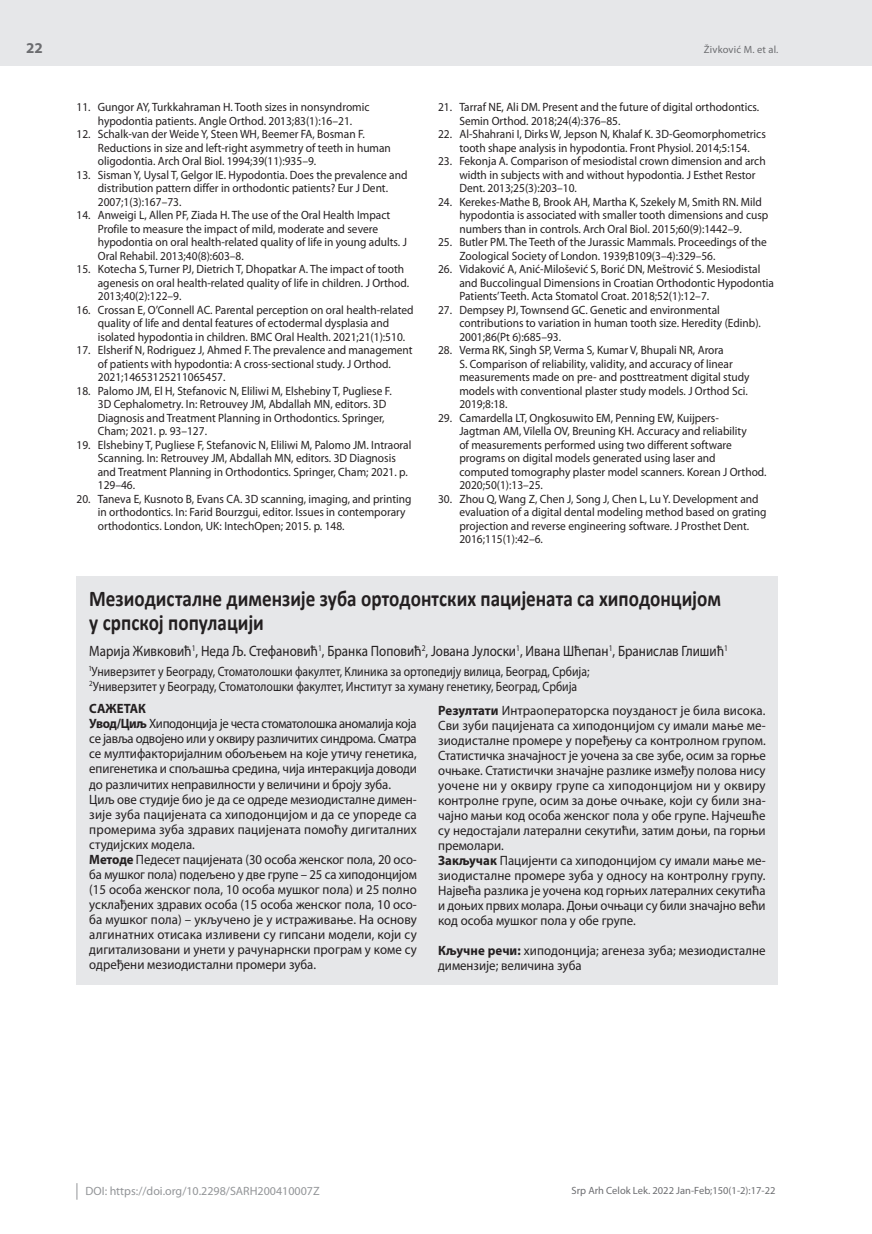
<style>
.page{position:relative;width:872px;height:1234px;background:#fff}
.page>*{position:absolute;margin:0;border:0;box-sizing:border-box;transform-origin:0 0}
.t1{font:700 22.5px/24px "Calibri";color:#231f20;scale:.85 1}
.t2{font:15px "Myriad Pro";color:#231f20;scale:.87 1}
.t3{font:700 15px "Myriad Pro";color:#6c6d70}
.t4{font:13.5px/15px "Myriad Pro";color:#231f20;scale:.94 1}
.t5{font:13.5px/15px "Myriad Pro";color:#231f20;scale:.96 1}
.t6{font:13.5px/15px "Myriad Pro";color:#231f20;scale:.87 1}
.t7{font:12px/13.5px "Myriad Pro";color:#231f20;scale:.95 1}
.t8{font:12px "Myriad Pro";color:#939598}
.t9{font:10.5px "Myriad Pro";color:#6c6d70}
.s1{font-weight:700}
</style>
<div class="page">
<div style="left:0;top:0;width:872px;height:66px;background:#e6e7e9"></div>
<svg style="left:77px;top:1183px;width:1px;height:16px"></svg>
<div style="left:77px;top:576px;width:701px;height:407px;background:#e6e7e9"></div>
<p class="t3" style="left:26px;top:38px;width:18px">22</p>
<p class="t7" style="left:77px;top:100px;width:310px;text-align:center">11. Gungor AY, Turkkahraman H. Tooth sizes in nonsyndromic hypodontia patients. Angle Orthod. 2013;83(1):16–21.</p>
<p class="t7" style="left:98px;top:127px;width:310px;text-indent:-21px">12. Schalk-van der Weide Y, Steen WH, Beemer FA, Bosman F.<br>Reductions in size and left-right asymmetry of teeth in human oligodontia. Arch Oral Biol. 1994;39(11):935–9.</p>
<p class="t7" style="left:98px;top:168px;width:327px;text-indent:-21px">13. Sisman Y, Uysal T, Gelgor IE. Hypodontia. Does the prevalence and distribution pattern differ in orthodontic patients? Eur J Dent.<br>2007;1(3):167–73.</p>
<p class="t7" style="left:98px;top:208px;width:327px;text-indent:-21px">14. Anweigi L, Allen PF, Ziada H. The use of the Oral Health Impact Profile to measure the impact of mild, moderate and severe hypodontia on oral health-related quality of life in young adults. J Oral Rehabil. 2013;40(8):603–8.</p>
<p class="t7" style="left:98px;top:262px;width:329px;text-indent:-21px">15. Kotecha S, Turner PJ, Dietrich T, Dhopatkar A. The impact of tooth agenesis on oral health-related quality of life in children. J Orthod.<br>2013;40(2):122–9.</p>
<p class="t7" style="left:98px;top:303px;width:334px;text-indent:-21px">16. Crossan E, O’Connell AC. Parental perception on oral health-related quality of life and dental features of ectodermal dysplasia and isolated hypodontia in children. BMC Oral Health. 2021;21(1):510.</p>
<p class="t7" style="left:98px;top:343px;width:333px;text-indent:-21px">17. Elsherif N, Rodriguez J, Ahmed F. The prevalence and management of patients with hypodontia: A cross-sectional study. J Orthod.<br>2021;14653125211065457.</p>
<p class="t7" style="left:98px;top:384px;width:311px;text-indent:-21px">18. Palomo JM, El H, Stefanovic N, Eliliwi M, Elshebiny T, Pugliese F.<br>3D Cephalometry. In: Retrouvey JM, Abdallah MN, editors. 3D Diagnosis and Treatment Planning in Orthodontics. Springer, Cham; 2021. p. 93–127.</p>
<p class="t7" style="left:98px;top:438px;width:332px;text-indent:-21px">19. Elshebiny T, Pugliese F, Stefanovic N, Eliliwi M, Palomo JM. Intraoral Scanning. In: Retrouvey JM, Abdallah MN, editors. 3D Diagnosis and Treatment Planning in Orthodontics. Springer, Cham; 2021. p.<br>129–46.</p>
<p class="t7" style="left:98px;top:492px;width:332px;text-indent:-21px">20. Taneva E, Kusnoto B, Evans CA. 3D scanning, imaging, and printing in orthodontics. In: Farid Bourzgui, editor. Issues in contemporary orthodontics. London, UK: IntechOpen; 2015. p. 148.</p>
<p class="t9" style="left:704px;top:43px;width:76px">Živković M. et al.</p>
<p class="t7" style="left:459px;top:100px;width:317px;text-indent:-21px">21. Tarraf NE, Ali DM. Present and the future of digital orthodontics.<br>Semin Orthod. 2018;24(4):376–85.</p>
<p class="t7" style="left:438px;top:127px;width:346px;text-align:center">22. Al-Shahrani I, Dirks W, Jepson N, Khalaf K. 3D-Geomorphometrics tooth shape analysis in hypodontia. Front Physiol. 2014;5:154.</p>
<p class="t7" style="left:459px;top:154px;width:324px;text-indent:-21px">23. Fekonja A. Comparison of mesiodistal crown dimension and arch width in subjects with and without hypodontia. J Esthet Restor<br>Dent. 2013;25(3):203–10.</p>
<p class="t7" style="left:459px;top:195px;width:327px;text-indent:-21px">24. Kerekes-Mathe B, Brook AH, Martha K, Szekely M, Smith RN. Mild hypodontia is associated with smaller tooth dimensions and cusp numbers than in controls. Arch Oral Biol. 2015;60(9):1442–9.</p>
<p class="t7" style="left:459px;top:235px;width:325px;text-indent:-21px">25. Butler PM. The Teeth of the Jurassic Mammals. Proceedings of the<br>Zoological Society of London. 1939;B109(3–4):329–56.</p>
<p class="t7" style="left:459px;top:262px;width:333px;text-indent:-21px">26. Vidaković A, Anić-Milošević S, Borić DN, Meštrović S. Mesiodistal and Buccolingual Dimensions in Croatian Orthodontic Hypodontia<br>Patients’ Teeth. Acta Stomatol Croat. 2018;52(1):12–7.</p>
<p class="t7" style="left:459px;top:303px;width:319px;text-indent:-21px">27. Dempsey PJ, Townsend GC. Genetic and environmental contributions to variation in human tooth size. Heredity (Edinb).<br>2001;86(Pt 6):685–93.</p>
<p class="t7" style="left:459px;top:343px;width:307px;text-indent:-21px">28. Verma RK, Singh SP, Verma S, Kumar V, Bhupali NR, Arora<br>S. Comparison of reliability, validity, and accuracy of linear measurements made on pre- and posttreatment digital study models with conventional plaster study models. J Orthod Sci.<br>2019;8:18.</p>
<p class="t7" style="left:459px;top:411px;width:325px;text-indent:-21px">29. Camardella LT, Ongkosuwito EM, Penning EW, Kuijpers-<br>Jagtman AM, Vilella OV, Breuning KH. Accuracy and reliability<br>of measurements performed using two different software programs on digital models generated using laser and computed tomography plaster model scanners. Korean J Orthod.<br>2020;50(1):13–25.</p>
<p class="t7" style="left:459px;top:492px;width:325px;text-indent:-21px">30. Zhou Q, Wang Z, Chen J, Song J, Chen L, Lu Y. Development and evaluation of a digital dental modeling method based on grating projection and reverse engineering software. J Prosthet Dent.<br>2016;115(1):42–6.</p>
<h1 class="t1" style="left:89px;top:586px;width:744px">Мезиодисталне димензије зуба ортодонтских пацијената са хиподонцијом у српској популацији</h1>
<p class="t2" style="left:89px;top:642px;width:735px">Марија Живковић<sup>1</sup>, Неда Љ. Стефановић<sup>1</sup>, Бранка Поповић<sup>2</sup>, Јована Јулоски<sup>1</sup>, Ивана Шћепан<sup>1</sup>, Бранислав Глишић<sup>1</sup></p>
<p class="t6" style="left:89px;top:663px;width:576px"><sup>1</sup>Универзитет у Београду, Стоматолошки факултет, Клиника за ортопедију вилица, Београд, Србија;<br><sup>2</sup>Универзитет у Београду, Стоматолошки факултет, Институт за хуману генетику, Београд, Србија</p>
<p class="t4" style="left:89px;top:701px;width:350px"><span class="s1">САЖЕТАК<br>Увод/Циљ</span> Хиподонција је честа стоматолошка аномалија која се јавља одвојено или у оквиру различитих синдрома. Сматра се мултифакторијалним обољењем на које утичу генетика, епигенетика и спољашња средина, чија интеракција доводи до различитих неправилности у величини и броју зуба.<br>Циљ ове студије био је да се одреде мезиодисталне димен&shy;зије зуба пацијената са хиподонцијом и да се упореде са промерима зуба здравих пацијената помоћу дигиталних студијских модела.<br><span class="s1">Методе</span> Педесет пацијената (30 особа женског пола, 20 осо&shy;ба мушког пола) подељено у две групе – 25 са хиподонцијом (15 особа женског пола, 10 особа мушког пола) и 25 полно усклађених здравих особа (15 особа женског пола, 10 осо&shy;ба мушког пола) – укључено је у истраживање. На основу алгинатних отисака изливени су гипсани модели, који су дигитализовани и унети у рачунарнски програм у коме су одређени мезиодистални промери зуба.</p>
<p class="t5" style="left:438px;top:702px;width:343px"><span class="s1">Резултати</span> Интраоператорска поузданост је била висока.<br>Сви зуби пацијената са хиподонцијом су имали мање ме&shy;зиодисталне промере у поређењу са контролном групом.<br>Статистичка значајност је уочена за све зубе, осим за горње очњаке. Статистички значајне разлике између полова нису уочене ни у оквиру групе са хиподонцијом ни у оквиру контролне групе, осим за доње очњаке, који су били зна&shy;чајно мањи код особа женског пола у обе групе. Најчешће су недостајали латерални секутићи, затим доњи, па горњи премолари.<br><span class="s1">Закључак</span> Пацијенти са хиподонцијом су имали мање ме&shy;зиодисталне промере зуба у односу на контролну групу.<br>Највећа разлика је уочена код горњих латералних секутића и доњих првих молара. Доњи очњаци су били значајно већи код особа мушког пола у обе групе.</p>
<p class="t5" style="left:438px;top:942px;width:343px"><span class="s1">Кључне речи:</span> хиподонција; агенеза зуба; мезиодисталне димензије; величина зуба</p>
<p class="t8" style="left:86px;top:1183px;width:236px">DOI: https://doi.org/10.2298/SARH200410007Z</p>
<p class="t9" style="left:571px;top:1184px;width:205px">Srp Arh Celok Lek. 2022 Jan-Feb;150(1-2):17-22</p>
</div>
